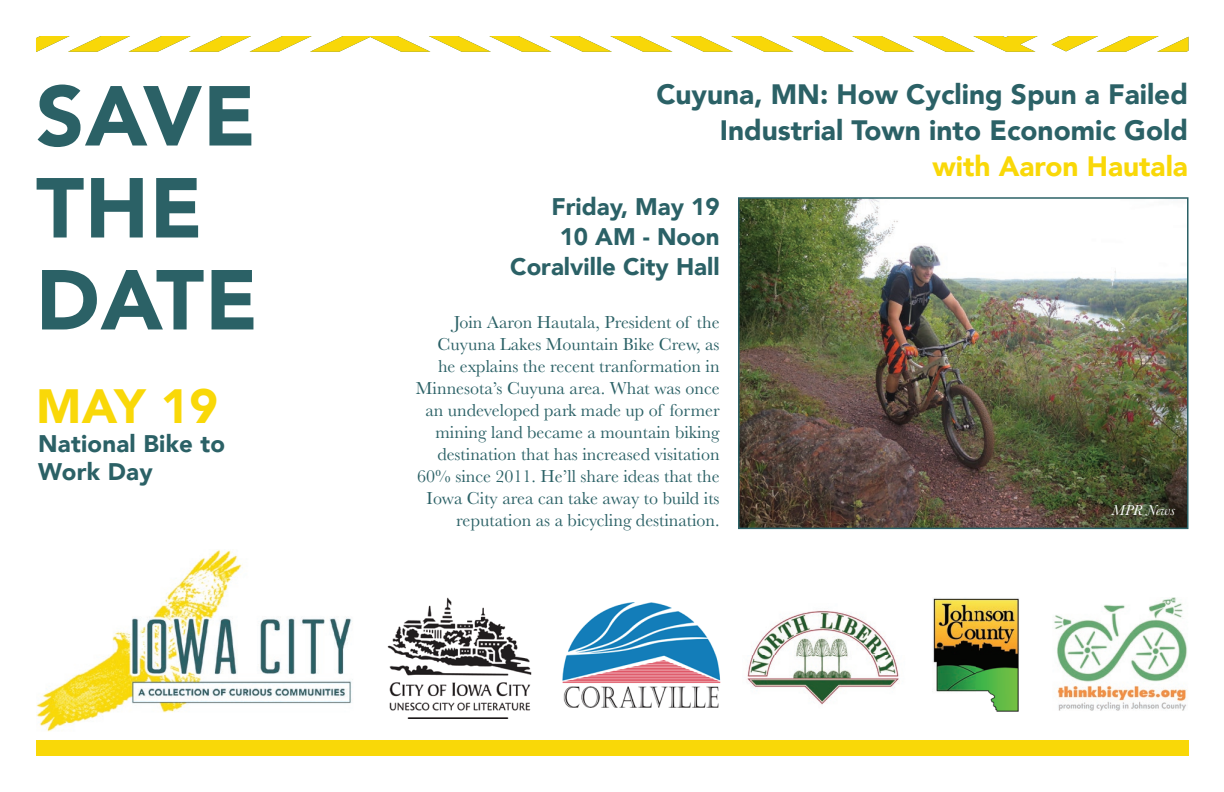
<style>
.page{position:relative;width:1224px;height:792px;background:#fff}
.page>*{position:absolute;margin:0;border:0;box-sizing:border-box;transform-origin:0 0}
.t1{font:900 84px/92px "Avenir";letter-spacing:.01em;color:#2b6166}
.t2{font:900 48px "Avenir";color:#f9d808}
.t3{font:900 28px/36px "Avenir";color:#2b6166;text-align:right}
.t4{font:900 28px "Avenir";color:#f9d808}
.t5{font:900 24px/30px "Avenir";color:#2b6166;text-align:right}
.t6{font:18px/22px "Baskerville";color:#2b6166;text-align:right}
.t7{font:italic 15px "Baskerville";color:#fff}
</style>
<div class="page">
<img style="left:741px;top:200px;width:445px;height:326px">
<div style="left:738px;top:197px;width:451px;height:332px;border:2px solid #2b6166"></div>
<img style="left:36px;top:549px;width:316px;height:183px">
<img style="left:387px;top:598px;width:145px;height:120px">
<img style="left:562px;top:603px;width:159px;height:104px">
<img style="left:747px;top:610px;width:153px;height:95px">
<img style="left:933px;top:598px;width:86px;height:114px">
<svg style="left:36px;top:36px;width:1002px;height:16px"></svg>
<svg style="left:1051px;top:36px;width:138px;height:16px"></svg>
<div style="left:36px;top:740px;width:1153px;height:16px;background:#f9d808"></div>
<img style="left:1054px;top:598px;width:133px;height:113px">
<h1 class="t1" style="left:36px;top:68px;width:223px">SAVE<br>THE<br>DATE</h1>
<h3 class="t3" style="left:656px;top:76px;width:533px">Cuyuna, MN: How Cycling Spun a Failed<br>Industrial Town into Economic Gold</h3>
<h3 class="t4" style="left:932px;top:142px;width:257px">with Aaron Hautala</h3>
<h3 class="t5" style="left:510px;top:191px;width:211px">Friday, May 19<br>10 AM - Noon<br>Coralville City Hall</h3>
<p class="t6" style="left:416px;top:312px;width:305px">Join Aaron Hautala, President of the Cuyuna Lakes Mountain Bike Crew, as he explains the recent tranformation in Minnesota’s Cuyuna area. What was once an undeveloped park made up of former mining land became a mountain biking destination that has increased visitation 60% since 2011. He’ll share ideas that the Iowa City area can take away to build its reputation as a bicycling destination.</p>
<h2 class="t2" style="left:36px;top:365px;width:183px">MAY 19</h2>
<h3 class="t5" style="left:38px;top:429px;width:189px;line-height:28px;text-align:left">National Bike to<br>Work Day</h3>
<p class="t7" style="left:1112px;top:500px;width:65px">MPR News</p>
</div>
